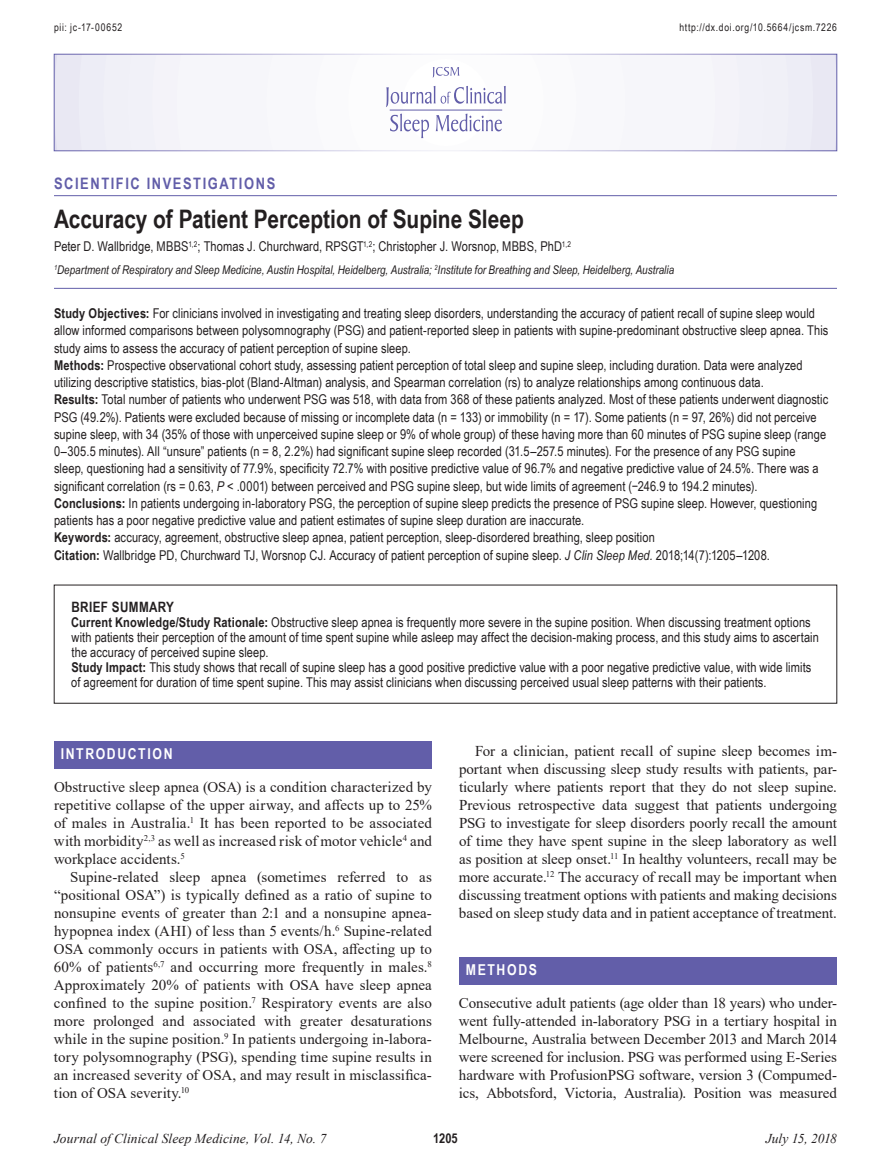
<style>
.page{position:relative;width:891px;height:1175px;background:#fff}
.page>*{position:absolute;margin:0;border:0;box-sizing:border-box;transform-origin:0 0}
.t1{font:700 25.5px "Arial Narrow";color:#231f20}
.t2{font:700 15.75px "Arial Narrow";letter-spacing:.1em;color:#625ea9}
.t3{font:15px/18px "Times New Roman";color:#231f20;text-align:justify}
.t4{font:700 15px "Arial Narrow";letter-spacing:.105em;color:#fff}
.t5{font:700 14.25px "Arial Narrow";letter-spacing:.025em;color:#231f20}
.t6{font:13.5px/17.2px "Arial Narrow";letter-spacing:.005em;color:#231f20}
.t7{font:italic 13.5px "Times New Roman";letter-spacing:.005em;color:#231f20}
.t8{font:700 13.5px "Arial Narrow";color:#231f20}
.t9{font:italic 12px "Arial Narrow";color:#231f20}
.t10{font:10.5px "Arial Narrow";letter-spacing:.065em;color:#231f20}
.s1{font-weight:700}
.s2{font-style:italic}
</style>
<div class="page">
<div style="left:54px;top:741px;width:378px;height:27px;background:#625ea9"></div>
<hr style="left:54px;top:195px;width:783px;height:1px;background:#625ea9">
<hr style="left:54px;top:288px;width:783px;height:1px;background:#625ea9">
<div style="left:56px;top:56px;width:779px;height:93px;background:#e9e8f3"></div>
<div style="left:79px;top:56px;width:734px;height:93px;background:#ededf6"></div>
<div style="left:103px;top:56px;width:686px;height:93px;background:#f0f0f7"></div>
<div style="left:128px;top:56px;width:636px;height:93px;background:#f1f1f8"></div>
<div style="left:152px;top:56px;width:588px;height:93px;background:#f4f3f9"></div>
<div style="left:177px;top:56px;width:538px;height:93px;background:#f6f6fa"></div>
<div style="left:201px;top:56px;width:490px;height:93px;background:#f6f6fa"></div>
<div style="left:226px;top:56px;width:440px;height:93px;background:#f6f6fa"></div>
<div style="left:54px;top:54px;width:783px;height:97px;border:1px solid #fff"></div>
<svg style="left:250px;top:54px;width:392px;height:97px"></svg>
<div style="left:459px;top:957px;width:378px;height:27px;background:#625ea9"></div>
<p class="t10" style="left:54px;top:19px;width:70px">pii: jc-17-00652</p>
<p class="t10" style="left:680px;top:19px;width:159px">http://dx.doi.org/10.5664/jcsm.7226</p>
<p class="t2" style="left:54px;top:171px;width:223px">SCIENTIFIC INVESTIGATIONS</p>
<h1 class="t1" style="left:54px;top:200px;width:472px">Accuracy of Patient Perception of Supine Sleep</h1>
<p class="t6" style="left:54px;top:237px;width:519px">Peter D. Wallbridge, MBBS<sup>1,2</sup>; Thomas J. Churchward, RPSGT<sup>1,2</sup>; Christopher J. Worsnop, MBBS, PhD<sup>1,2</sup></p>
<p class="t9" style="left:54px;top:262px;width:622px"><sup>1</sup>Department of Respiratory and Sleep Medicine, Austin Hospital, Heidelberg, Australia; <sup>2</sup>Institute for Breathing and Sleep, Heidelberg, Australia</p>
<p class="t6" style="left:54px;top:304px;width:776px"><span class="s1">Study Objectives:</span> For clinicians involved in investigating and treating sleep disorders, understanding the accuracy of patient recall of supine sleep would allow informed comparisons between polysomnography (PSG) and patient-reported sleep in patients with supine-predominant obstructive sleep apnea. This study aims to assess the accuracy of patient perception of supine sleep.<br><span class="s1">Methods:</span> Prospective observational cohort study, assessing patient perception of total sleep and supine sleep, including duration. Data were analyzed utilizing descriptive statistics, bias-plot (Bland-Altman) analysis, and Spearman correlation (rs) to analyze relationships among continuous data.<br><span class="s1">Results:</span> Total number of patients who underwent PSG was 518, with data from 368 of these patients analyzed. Most of these patients underwent diagnostic PSG (49.2%). Patients were excluded because of missing or incomplete data (n = 133) or immobility (n = 17). Some patients (n = 97, 26%) did not perceive supine sleep, with 34 (35% of those with unperceived supine sleep or 9% of whole group) of these having more than 60 minutes of PSG supine sleep (range 0–305.5 minutes). All “unsure” patients (n = 8, 2.2%) had significant supine sleep recorded (31.5–257.5 minutes). For the presence of any PSG supine sleep, questioning had a sensitivity of 77.9%, specificity 72.7% with positive predictive value of 96.7% and negative predictive value of 24.5%. There was a significant correlation (rs = 0.63, <span class="s2">P</span> &lt; .0001) between perceived and PSG supine sleep, but wide limits of agreement (−246.9 to 194.2 minutes).<br><span class="s1">Conclusions:</span> In patients undergoing in-laboratory PSG, the perception of supine sleep predicts the presence of PSG supine sleep. However, questioning patients has a poor negative predictive value and patient estimates of supine sleep duration are inaccurate.<br><span class="s1">Keywords:</span> accuracy, agreement, obstructive sleep apnea, patient perception, sleep-disordered breathing, sleep position<br><span class="s1">Citation:</span> Wallbridge PD, Churchward TJ, Worsnop CJ. Accuracy of patient perception of supine sleep. <span class="s2">J Clin Sleep Med.</span> 2018;14(7):1205–1208.</p>
<p class="t5" style="left:72px;top:596px;width:104px">BRIEF SUMMARY</p>
<p class="t6" style="left:71px;top:614px;width:749px;line-height:15px"><span class="s1">Current Knowledge/Study Rationale:</span> Obstructive sleep apnea is frequently more severe in the supine position. When discussing treatment options with patients their perception of the amount of time spent supine while asleep may affect the decision-making process, and this study aims to ascertain the accuracy of perceived supine sleep.<br><span class="s1">Study Impact:</span> This study shows that recall of supine sleep has a good positive predictive value with a poor negative predictive value, with wide limits of agreement for duration of time spent supine. This may assist clinicians when discussing perceived usual sleep patterns with their patients.</p>
<p class="t4" style="left:61px;top:742px;width:113px">INTRODUCTION</p>
<p class="t3" style="left:54px;top:778px;width:380px">Obstructive sleep apnea (OSA) is a condition characterized by repetitive collapse of the upper airway, and affects up to 25% of males in Australia.<sup>1</sup> It has been reported to be associated with morbidity<sup>2,3</sup> as well as increased risk of motor vehicle<sup>4</sup> and workplace accidents.<sup>5</sup></p>
<p class="t3" style="left:54px;top:868px;width:380px;text-indent:16px">Supine-related sleep apnea (sometimes referred to as “positional OSA”) is typically defined as a ratio of supine to nonsupine events of greater than 2:1 and a nonsupine apnea&shy;hypopnea index (AHI) of less than 5 events/h.<sup>6</sup> Supine-related OSA commonly occurs in patients with OSA, affecting up to 60% of patients<sup>6,7</sup> and occurring more frequently in males.<sup>8<br></sup>Approximately 20% of patients with OSA have sleep apnea confined to the supine position.<sup>7</sup> Respiratory events are also more prolonged and associated with greater desaturations while in the supine position.<sup>9</sup> In patients undergoing in-labora&shy;tory polysomnography (PSG), spending time supine results in an increased severity of OSA, and may result in misclassifica&shy;tion of OSA severity.<sup>10</sup></p>
<p class="t3" style="left:459px;top:742px;width:380px;text-indent:16px">For a clinician, patient recall of supine sleep becomes im&shy;portant when discussing sleep study results with patients, par&shy;ticularly where patients report that they do not sleep supine.<br>Previous retrospective data suggest that patients undergoing PSG to investigate for sleep disorders poorly recall the amount of time they have spent supine in the sleep laboratory as well as position at sleep onset.<sup>11</sup> In healthy volunteers, recall may be more accurate.<sup>12</sup> The accuracy of recall may be important when discussing treatment options with patients and making decisions based on sleep study data and in patient acceptance of treatment.</p>
<p class="t4" style="left:466px;top:958px;width:73px">METHODS</p>
<p class="t3" style="left:459px;top:994px;width:380px">Consecutive adult patients (age older than 18 years) who under&shy;went fully-attended in-laboratory PSG in a tertiary hospital in Melbourne, Australia between December 2013 and March 2014 were screened for inclusion. PSG was performed using E-Series hardware with ProfusionPSG software, version 3 (Compumed&shy;ics, Abbotsford, Victoria, Australia). Position was measured</p>
<p class="t7" style="left:54px;top:1128px;width:274px">Journal of Clinical Sleep Medicine, Vol. 14, No. 7</p>
<p class="t8" style="left:433px;top:1127px;width:26px">1205</p>
<p class="t7" style="left:766px;top:1128px;width:73px">July 15, 2018</p>
</div>
